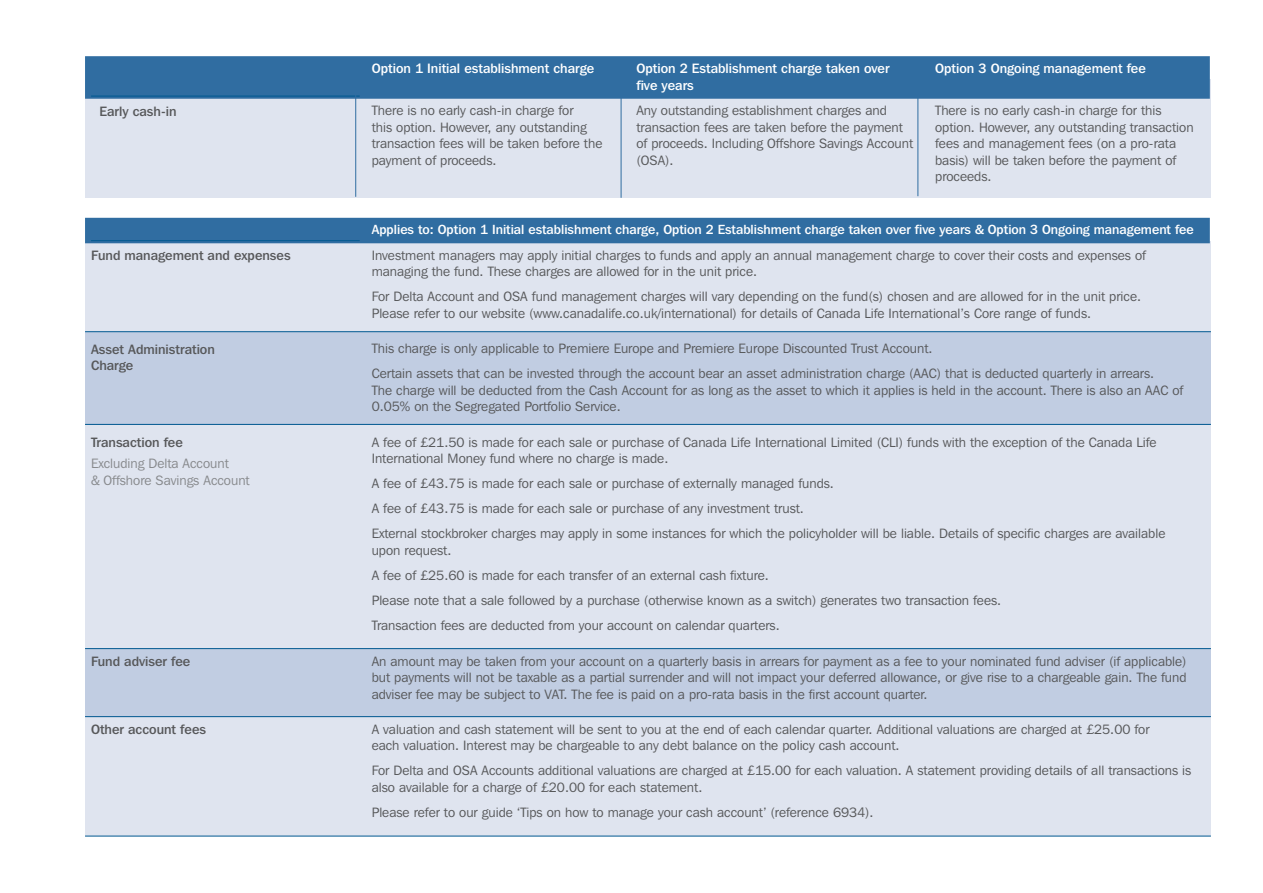
<style>
.page{position:relative;width:1263px;height:893px;background:#fff}
.page>*{position:absolute;margin:0;border:0;box-sizing:border-box;transform-origin:0 0}
.t1{font:13.5px/16.5px "Franklin Gothic IT Cby BT";color:#57585a}
.t2{font:500 13.5px "Franklin Gothic IT Cby BT";color:#57585a}
.t3{font:500 13.5px/16.5px "Franklin Gothic IT Cby BT";color:#fff}
.t4{font:13.5px/16.5px "Franklin Gothic IT Cby BT";color:#87898c}
.t5{font:500 13.2px "Franklin Gothic IT Cby BT";color:#fff}
</style>
<div class="page">
<div style="left:85px;top:241px;width:1126px;height:595px;background:#dfe4ef"></div>
<div style="left:85px;top:332px;width:1126px;height:92px;background:#c1cde2"></div>
<div style="left:85px;top:649px;width:1126px;height:68px;background:#c1cde2"></div>
<div style="left:85px;top:218px;width:1125px;height:25px;background:#306da1"></div>
<hr style="left:91px;top:240px;width:269px;height:1px;background:#005890">
<hr style="left:85px;top:331px;width:1126px;height:1px;background:#005890">
<hr style="left:85px;top:424px;width:1126px;height:1px;background:#005890">
<hr style="left:85px;top:648px;width:1126px;height:1px;background:#005890">
<hr style="left:85px;top:716px;width:1126px;height:1px;background:#005890">
<hr style="left:85px;top:836px;width:1126px;height:1px;background:#005890">
<div style="left:85px;top:79px;width:1126px;height:119px;background:#dfe4ef"></div>
<div style="left:85px;top:56px;width:1125px;height:43px;background:#306da1"></div>
<hr style="left:91px;top:96px;width:269px;height:1px;background:#005890">
<hr style="left:355px;top:59px;width:1px;height:138px;background:#306da1">
<hr style="left:621px;top:59px;width:1px;height:139px;background:#306da1">
<hr style="left:918px;top:59px;width:1px;height:137px;background:#306da1">
<p class="t3" style="left:372px;top:60px;width:224px">Option 1 Initial establishment charge</p>
<p class="t3" style="left:636px;top:60px;width:255px">Option 2 Establishment charge taken over five years</p>
<p class="t3" style="left:935px;top:60px;width:212px">Option 3 Ongoing management fee</p>
<p class="t2" style="left:100px;top:102px;width:78px">Early cash-in</p>
<p class="t1" style="left:372px;top:102px;width:232px">There is no early cash-in charge for<br>this option. However, any outstanding transaction fees will be taken before the payment of proceeds.</p>
<p class="t1" style="left:636px;top:102px;width:278px">Any outstanding establishment charges and transaction fees are taken before the payment of proceeds. Including Offshore Savings Account (OSA).</p>
<p class="t1" style="left:935px;top:102px;width:260px">There is no early cash-in charge for this option. However, any outstanding transaction fees and management fees (on a pro-rata basis) will be taken before the payment of proceeds.</p>
<p class="t5" style="left:372px;top:222px;width:824px">Applies to: Option 1 Initial establishment charge, Option 2 Establishment charge taken over five years &amp; Option 3 Ongoing management fee</p>
<p class="t2" style="left:91px;top:247px;width:201px">Fund management and expenses</p>
<p class="t1" style="left:372px;top:246px;width:776px">Investment managers may apply initial charges to funds and apply an annual management charge to cover their costs and expenses of managing the fund. These charges are allowed for in the unit price.</p>
<p class="t1" style="left:372px;top:288px;width:771px">For Delta Account and OSA fund management charges will vary depending on the fund(s) chosen and are allowed for in the unit price.<br>Please refer to our website (www.canadalife.co.uk/international) for details of Canada Life International’s Core range of funds.</p>
<p class="t2" style="left:91px;top:341px;width:125px">Asset Administration</p>
<p class="t2" style="left:91px;top:357px;width:44px">Charge</p>
<p class="t1" style="left:372px;top:340px;width:562px">This charge is only applicable to Premiere Europe and Premiere Europe Discounted Trust Account.</p>
<p class="t1" style="left:372px;top:365px;width:813px">Certain assets that can be invested through the account bear an asset administration charge (AAC) that is deducted quarterly in arrears.<br>The charge will be deducted from the Cash Account for as long as the asset to which it applies is held in the account. There is also an AAC of<br>0.05% on the Segregated Portfolio Service.</p>
<p class="t2" style="left:91px;top:434px;width:93px">Transaction fee</p>
<p class="t4" style="left:91px;top:455px;width:160px">Excluding Delta Account<br>&amp; Offshore Savings Account</p>
<p class="t1" style="left:372px;top:434px;width:786px">A fee of £21.50 is made for each sale or purchase of Canada Life International Limited (CLI) funds with the exception of the Canada Life<br>International Money fund where no charge is made.</p>
<p class="t1" style="left:372px;top:475px;width:464px">A fee of £43.75 is made for each sale or purchase of externally managed funds.</p>
<p class="t1" style="left:372px;top:500px;width:434px">A fee of £43.75 is made for each sale or purchase of any investment trust.</p>
<p class="t1" style="left:372px;top:525px;width:795px">External stockbroker charges may apply in some instances for which the policyholder will be liable. Details of specific charges are available upon request.</p>
<p class="t1" style="left:372px;top:567px;width:399px">A fee of £25.60 is made for each transfer of an external cash fixture.</p>
<p class="t1" style="left:372px;top:592px;width:631px">Please note that a sale followed by a purchase (otherwise known as a switch) generates two transaction fees.</p>
<p class="t1" style="left:372px;top:617px;width:409px">Transaction fees are deducted from your account on calendar quarters.</p>
<p class="t2" style="left:91px;top:653px;width:101px">Fund adviser fee</p>
<p class="t1" style="left:372px;top:652px;width:816px;text-align:justify">An amount may be taken from your account on a quarterly basis in arrears for payment as a fee to your nominated fund adviser (if applicable) but payments will not be taxable as a partial surrender and will not impact your deferred allowance, or give rise to a chargeable gain. The fund adviser fee may be subject to VAT. The fee is paid on a pro-rata basis in the first account quarter.</p>
<p class="t2" style="left:91px;top:721px;width:117px">Other account fees</p>
<p class="t1" style="left:372px;top:721px;width:779px">A valuation and cash statement will be sent to you at the end of each calendar quarter. Additional valuations are charged at £25.00 for each valuation. Interest may be chargeable to any debt balance on the policy cash account.</p>
<p class="t1" style="left:372px;top:762px;width:821px">For Delta and OSA Accounts additional valuations are charged at £15.00 for each valuation. A statement providing details of all transactions is also available for a charge of £20.00 for each statement.</p>
<p class="t1" style="left:372px;top:804px;width:503px">Please refer to our guide ‘Tips on how to manage your cash account’ (reference 6934).</p>
</div>
